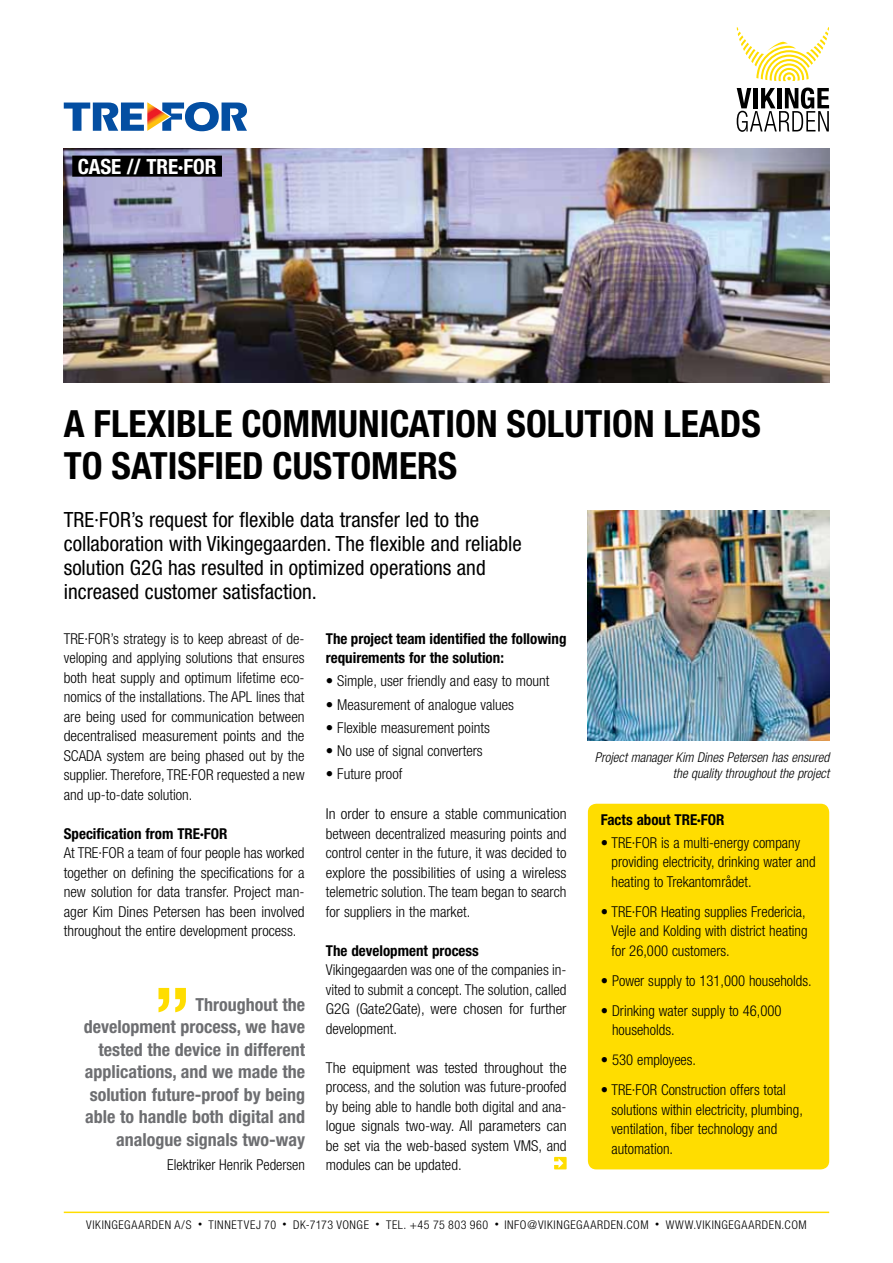
<style>
.page{position:relative;width:893px;height:1263px;background:#fff}
.page>*{position:absolute;margin:0;border:0;box-sizing:border-box;transform-origin:0 0}
.t1{font:700 condensed 37.5px/42px "Helvetica Neue";color:#000}
.t2{font:condensed 21px/24px "Helvetica Neue";color:#000}
.t3{font:700 condensed 21px "Helvetica Neue";color:#fff}
.t4{font:700 condensed 18px/22.5px "Helvetica Neue";color:#6d6e71;text-align:right}
.t5{font:300 condensed 15px/19.5px "Helvetica Neue";color:#000;text-align:justify}
.t6{font:700 condensed 15px/19.5px "Helvetica Neue";color:#000}
.t7{font:italic 300 condensed 13.5px/16.5px "Helvetica Neue";color:#000;text-align:right}
.t8{font:300 condensed 12px "Helvetica Neue";letter-spacing:.05em;color:#000}
.s1{font-size:8.25px}
</style>
<div class="page">
<hr style="left:64px;top:1211px;width:765px;height:2px;background:#fd0">
<svg style="left:737px;top:88px;width:92px;height:44px"></svg>
<svg style="left:737px;top:27px;width:92px;height:54px"></svg>
<img style="left:64px;top:149px;width:765px;height:234px">
<img style="left:588px;top:510px;width:241px;height:231px">
<div style="left:72px;top:156px;width:150px;height:21px;background:#000"></div>
<svg style="left:158px;top:988px;width:28px;height:24px"></svg>
<div style="left:588px;top:804px;width:241px;height:365px;background:#fd0;border-radius:9px"></div>
<svg style="left:64px;top:102px;width:183px;height:29px"></svg>
<svg style="left:554px;top:1157px;width:13px;height:12px"></svg>
<h2 class="t3" style="left:78px;top:153px;width:135px">Case // TRE·for</h2>
<h1 class="t1" style="left:64px;top:402px;width:698px">a flexible communication solution leads to satisfied customers</h1>
<h2 class="t2" style="left:64px;top:507px;width:459px">TRE·FOR’s request for flexible data transfer led to the collaboration with Vikingegaarden. The flexible and reliable solution G2G has resulted in optimized operations and increased customer satisfaction.</h2>
<p class="t5" style="left:64px;top:628px;width:242px">TRE·FOR ’s strategy is to keep abreast of de&shy;veloping and applying solutions that ensures both heat supply and optimum lifetime eco&shy;nomics of the installations. The APL lines that are being used for communication between decentralised measurement points and the SCADA</p>
<p class="t5" style="left:64px;top:745px;width:242px;text-indent:43px">system are being phased out by the supplier. Therefore, TRE·FOR requested a new and up-to-date solution.</p>
<p class="t6" style="left:64px;top:823px;width:165px">Specification from TRE·FOR</p>
<p class="t5" style="left:64px;top:843px;width:242px">At TRE·FOR a team of four people has worked together on defining the specifications for a new solution for data transfer. Project man&shy;ager Kim Dines Petersen has been involved throughout the entire development process.</p>
<p class="t4" style="left:84px;top:993px;width:223px">Throughout the<br>development process, we have tested the device in different applications, and we made the solution future-proof by being able to handle both digital and analogue signals two-way</p>
<p class="t5" style="left:167px;top:1155px;width:139px">Elektriker Henrik Pedersen</p>
<p class="t6" style="left:326px;top:628px;width:242px">The project team identified the following requirements for the solution:</p>
<p class="t5" style="left:326px;top:671px;width:225px">• Simple, user friendly and easy to mount</p>
<p class="t5" style="left:326px;top:694px;width:190px">• Measurement of analogue values</p>
<p class="t5" style="left:326px;top:718px;width:166px">• Flexible measurement points</p>
<p class="t5" style="left:326px;top:741px;width:158px">• No use of signal converters</p>
<p class="t5" style="left:326px;top:764px;width:78px">• Future proof</p>
<p class="t5" style="left:326px;top:804px;width:242px">In order to ensure a stable communication between decentralized measuring points and control center in the future, it was decided to explore the possibilities of using a wireless telemetric solution. The team began to search for suppliers in the market.</p>
<p class="t6" style="left:326px;top:940px;width:155px">The development process</p>
<p class="t5" style="left:326px;top:960px;width:242px">Vikingegaarden was one of the companies in&shy;vited to submit a concept. The solution, called G2G (Gate2Gate), were chosen for further development.</p>
<p class="t5" style="left:326px;top:1057px;width:242px">The equipment was tested throughout the process, and the solution was future-proofed by being able to handle both digital and ana&shy;logue signals two-way. All parameters can be set via the web-based system VMS, and modules can be updated.</p>
<p class="t7" style="left:595px;top:748px;width:236px">Project manager Kim Dines Petersen has ensured the quality throughout the project</p>
<p class="t6" style="left:601px;top:810px;width:125px">Facts about TRE·FOR</p>
<p class="t5" style="left:611px;top:832px;width:206px;text-align:left;text-indent:-11px">• TRE·FOR is a multi-energy company providing electricity, drinking water and heating to Trekantområdet.</p>
<p class="t5" style="left:611px;top:901px;width:198px;text-align:left;text-indent:-11px">• TRE·FOR Heating supplies Fredericia,<br>Vejle and Kolding with district heating for 26,000 customers.</p>
<p class="t5" style="left:601px;top:970px;width:212px">• Power supply to 131,000 households.</p>
<p class="t5" style="left:612px;top:1000px;width:171px;text-indent:-11px">• Drinking water supply to 46,000 households.</p>
<p class="t5" style="left:601px;top:1050px;width:97px">• 530 employees.</p>
<p class="t5" style="left:611px;top:1080px;width:193px;text-align:left;text-indent:-11px">• TRE·FOR Construction offers total solutions within electricity, plumbing, ventilation, fiber technology and automation.</p>
<p class="t8" style="left:86px;top:1217px;width:722px">Vikingegaarden A/S <span class="s1">•</span> Tinnetvej 70 <span class="s1">•</span> DK-7173 Vonge <span class="s1">•</span> Tel. +45 75 803 960 <span class="s1">•</span> info@vikingegaarden.com <span class="s1">•</span> www.vikingegaarden.com</p>
</div>
